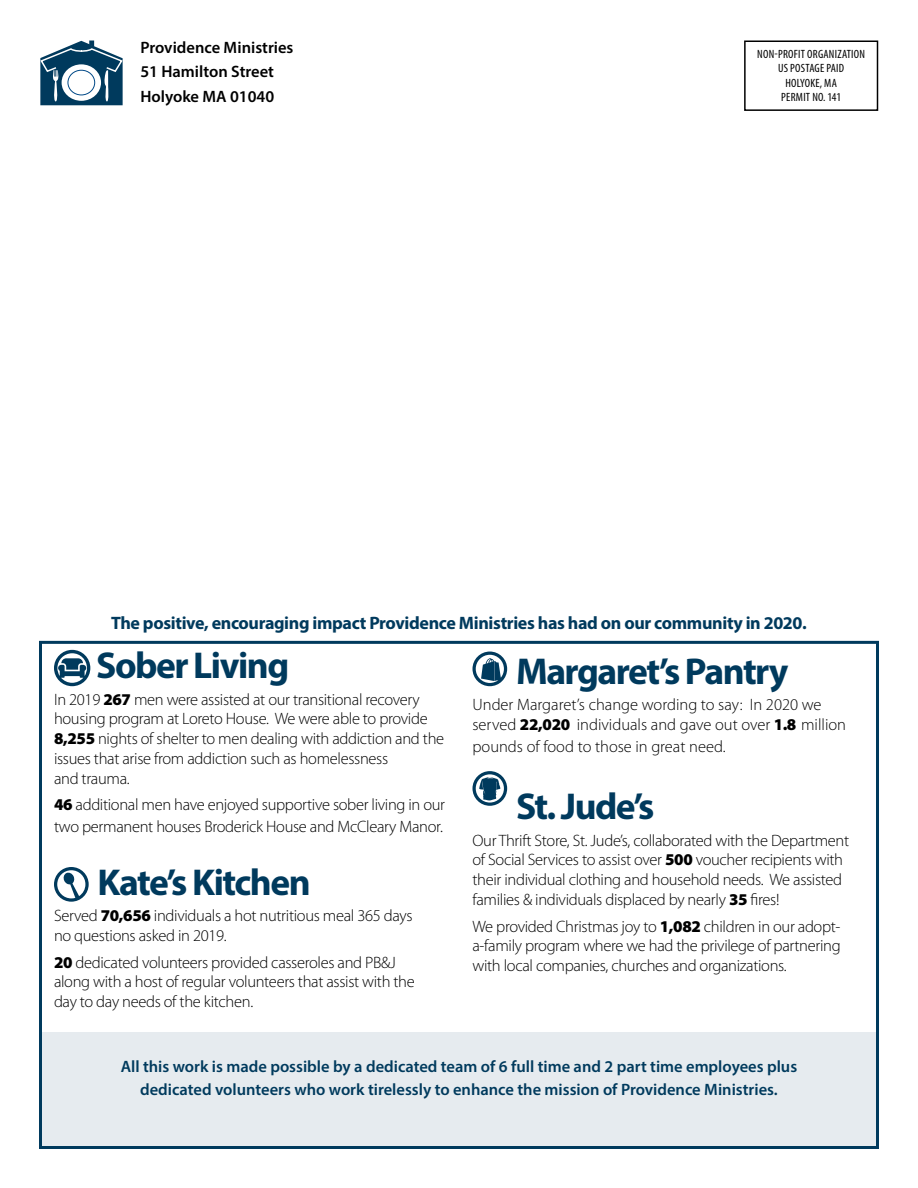
<style>
.page{position:relative;width:918px;height:1188px;background:#fff}
.page>*{position:absolute;margin:0;border:0;box-sizing:border-box;transform-origin:0 0}
.t1{font:700 37.5px "Myriad Pro";letter-spacing:-.04em;color:#003a5d}
.t2{font:700 18px "Myriad Pro";letter-spacing:-.02em;color:#003a5d}
.t3{font:300 16.5px/19.8px "Myriad Pro";letter-spacing:-.02em;color:#000}
.t4{font:600 16.5px/22.8px "Myriad Pro";color:#003a5d;text-align:center}
.t5{font:300 16.5px/19.8px "Myriad Pro";color:#000}
.t6{font:600 16.5px/24.6px "Myriad Pro";color:#000}
.t7{font:condensed 12px/14.4px "Myriad Pro";letter-spacing:.02em;color:#000;text-align:center}
.s1{font-weight:900}
</style>
<div class="page">
<div style="left:39px;top:1032px;width:840px;height:116px;background:#e6ebef"></div>
<svg style="left:40px;top:41px;width:83px;height:64px"></svg>
<div style="left:68px;top:70px;width:27px;height:25px;border:1px solid #004987;border-radius:50%"></div>
<div style="left:744px;top:41px;width:134px;height:70px;border:2px solid #000"></div>
<div style="left:54px;top:650px;width:36px;height:36px;background:#003a5d;border-radius:50%"></div>
<svg style="left:57px;top:653px;width:30px;height:30px"></svg>
<svg style="left:54px;top:867px;width:35px;height:35px"></svg>
<svg style="left:57px;top:870px;width:28px;height:28px"></svg>
<svg style="left:472px;top:652px;width:35px;height:34px"></svg>
<svg style="left:476px;top:655px;width:28px;height:28px"></svg>
<svg style="left:472px;top:771px;width:35px;height:35px"></svg>
<svg style="left:476px;top:774px;width:28px;height:29px"></svg>
<div style="left:39px;top:641px;width:840px;height:508px;border:3px solid #003a5d"></div>
<p class="t6" style="left:140px;top:35px;width:155px">Providence Ministries<br>51 Hamilton Street<br>Holyoke MA 01040</p>
<p class="t7" style="left:757px;top:46px;width:109px">NON-PROFIT ORGANIZATION<br>US POSTAGE PAID<br>HOLYOKE, MA<br>PERMIT NO. 141</p>
<p class="t2" style="left:111px;top:611px;width:697px">The positive, encouraging impact Providence Ministries has had on our community in 2020.</p>
<h1 class="t1" style="left:516px;top:647px;width:274px">Margaret’s Pantry</h1>
<p class="t5" style="left:472px;top:695px;width:375px">Under Margaret’s change wording to say: In 2020 we served <span class="s1">22,020</span> individuals and gave out over <span class="s1">1.8</span> million</p>
<p class="t5" style="left:472px;top:736px;width:255px">pounds of food to those in great need.</p>
<h1 class="t1" style="left:516px;top:782px;width:140px">St. Jude’s</h1>
<p class="t3" style="left:472px;top:830px;width:378px">Our Thrift Store, St. Jude’s, collaborated with the Department of Social Services to assist over <span class="s1">500</span> voucher recipients with their individual clothing and household needs. We assisted families &amp; individuals displaced by nearly <span class="s1">35</span> fires!</p>
<p class="t3" style="left:472px;top:916px;width:370px;text-align:justify">We provided Christmas joy to <span class="s1">1,082</span> children in our adopt&shy;a-family program where we had the privilege of partnering with local companies, churches and organizations.</p>
<h1 class="t1" style="left:96px;top:641px;width:195px">Sober Living</h1>
<p class="t3" style="left:54px;top:689px;width:392px">In 2019 <span class="s1">267</span> men were assisted at our transitional recovery housing program at Loreto House. We were able to provide <span class="s1">8,255</span> nights of shelter to men dealing with addiction and the issues that arise from addiction such as homelessness<br>and trauma.</p>
<p class="t3" style="left:54px;top:794px;width:393px;line-height:21.6px"><span class="s1">46</span> additional men have enjoyed supportive sober living in our two permanent houses Broderick House and McCleary Manor.</p>
<h1 class="t1" style="left:98px;top:858px;width:215px">Kate’s Kitchen</h1>
<p class="t3" style="left:54px;top:906px;width:360px">Served <span class="s1">70,656</span> individuals a hot nutritious meal 365 days no questions asked in 2019.</p>
<p class="t3" style="left:54px;top:952px;width:362px"><span class="s1">20</span> dedicated volunteers provided casseroles and PB&amp;J along with a host of regular volunteers that assist with the day to day needs of the kitchen.</p>
<p class="t4" style="left:121px;top:1055px;width:678px">All this work is made possible by a dedicated team of 6 full time and 2 part time employees plus dedicated volunteers who work tirelessly to enhance the mission of Providence Ministries.</p>
</div>
